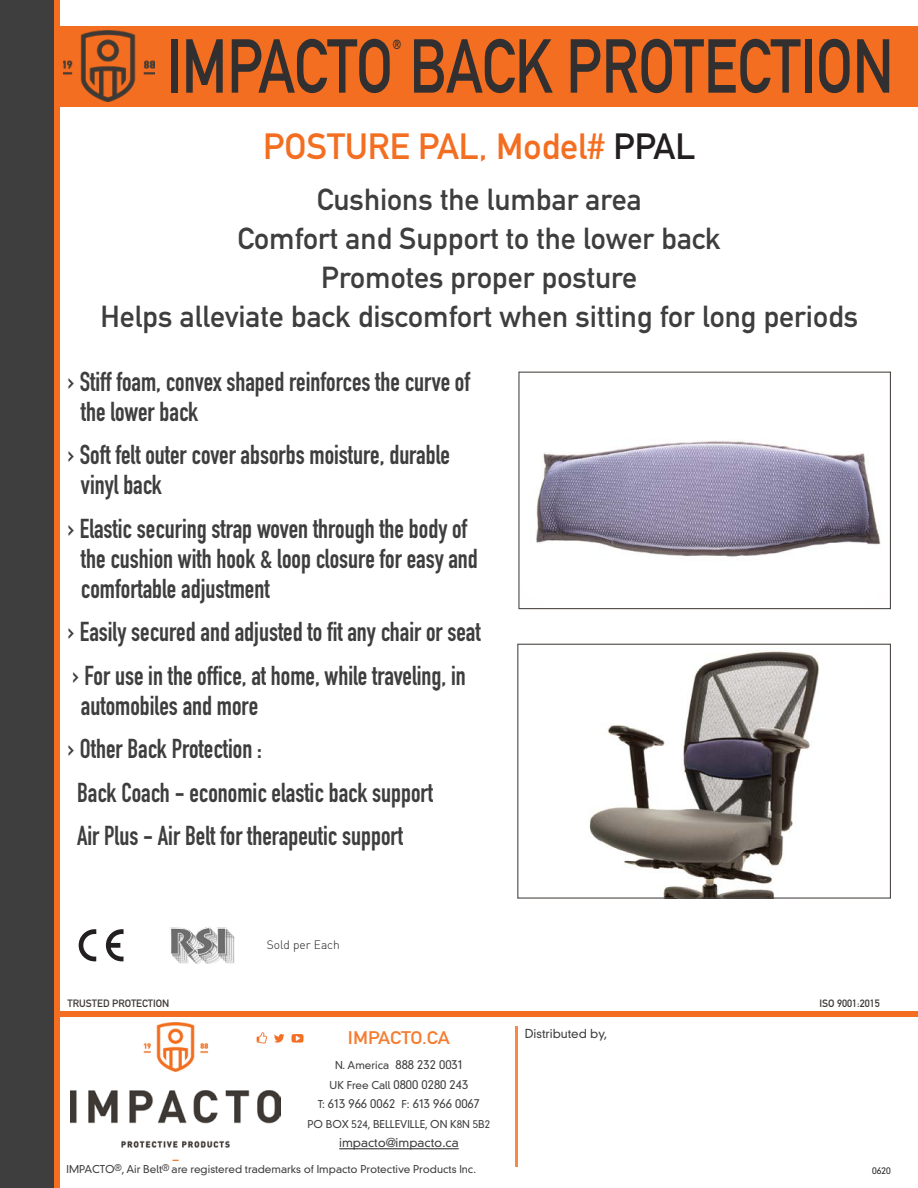
<style>
.page{position:relative;width:918px;height:1188px;background:#fff}
.page>*{position:absolute;margin:0;border:0;box-sizing:border-box;transform-origin:0 0}
.t1{font:75px "DIN Mittelschrift Std";color:#312f30;scale:.8 1}
.t2{font:36px "DIN Mittelschrift Std";color:#f36e21}
.t3{font:30px/39px "DIN Mittelschrift Std";color:#3e3e3f;text-align:center}
.t4{font:27px/30px "DIN Engschrift Std";color:#3e3e3f;scale:.95 1}
.t5{font:18px "DIN Mittelschrift Std";color:#f47d32;scale:1.1 1}
.t6{font:13.05px "DIN Mittelschrift Std";color:#312f30;scale:.8 1}
.t7{font:300 12px/19.5px "DIN Neuzeit Grotesk Std";color:#3e3e3f;text-align:center}
.t8{font:300 12px "DIN";color:#231f20}
.t9{font:300 10.5px "DIN Neuzeit Grotesk Std";color:#3e3e3f}
.t10{font:10.5px "DIN Mittelschrift Std";color:#3e3934}
.t11{font:300 9px "DIN Neuzeit Grotesk Std";color:#231f20}
.s1{color:#231f20}
.s2{font-family:"DIN Mittelschrift Std"}
.s3{font-size:10.5px}
.s4{font-size:9px}
</style>
<div class="page">
<div style="left:54px;top:26px;width:864px;height:81px;background:#f36e21"></div>
<div style="left:46px;top:1011px;width:872px;height:6px;background:#f36e21"></div>
<div style="left:0;top:0;width:54px;height:1188px;background:#3e3e3f"></div>
<div style="left:54px;top:0;width:5px;height:1188px;background:#f36e21"></div>
<hr style="left:515px;top:1027px;width:2px;height:140px;background:#f68945">
<img style="left:71px;top:1023px;width:210px;height:138px">
<hr style="left:339px;top:1148px;width:120px;height:1px;background:#231f20">
<img style="left:63px;top:31px;width:92px;height:70px">
<svg style="left:257px;top:1032px;width:47px;height:11px"></svg>
<img style="left:536px;top:441px;width:345px;height:116px">
<div style="left:518px;top:372px;width:373px;height:237px;border:1px solid #4f4a47"></div>
<svg style="left:79px;top:929px;width:45px;height:32px"></svg>
<div style="left:172px;top:929px;width:62px;height:35px;background:#231f20;opacity:.5"></div>
<img style="left:170px;top:927px;width:65px;height:36px">
<img style="left:589px;top:651px;width:230px;height:246px">
<div style="left:517px;top:644px;width:374px;height:255px;border:1px solid #4f4a47"></div>
<h1 class="t1" style="left:166px;top:22px;width:911px">IMPACTO BACK PROTECTION</h1>
<p class="t6" style="left:393px;top:37px;width:12px">®</p>
<h2 class="t2" style="left:263px;top:126px;width:434px">POSTURE PAL, Model# <span class="s1">PPAL</span></h2>
<p class="t3" style="left:100px;top:180px;width:759px">Cushions the lumbar area<br>Comfort and Support to the lower back<br>Promotes proper posture<br>Helps alleviate back discomfort when sitting for long periods</p>
<p class="t4" style="left:81px;top:367px;width:411px;text-indent:-13px"><span class="s2">›</span> Stiff foam, convex shaped reinforces the curve of the lower back</p>
<p class="t4" style="left:81px;top:440px;width:390px;text-indent:-13px"><span class="s2">›</span> Soft felt outer cover absorbs moisture, durable vinyl back</p>
<p class="t4" style="left:81px;top:514px;width:419px;text-indent:-13px"><span class="s2">›</span> Elastic securing strap woven through the body of the cushion with hook &amp; loop closure for easy and comfortable adjustment</p>
<p class="t4" style="left:68px;top:610px;width:436px;line-height:43.5px"><span class="s2">›</span> Easily secured and adjusted to fit any chair or seat <span class="s2">›</span> For use in the office, at home, while traveling, in</p>
<p class="t4" style="left:81px;top:691px;width:188px">automobiles and more</p>
<p class="t4" style="left:68px;top:734px;width:206px"><span class="s2">›</span> Other Back Protection :</p>
<p class="t4" style="left:77px;top:778px;width:376px">Back Coach - economic elastic back support</p>
<p class="t4" style="left:77px;top:821px;width:345px">Air Plus - Air Belt for therapeutic support</p>
<p class="t8" style="left:267px;top:938px;width:75px">Sold per Each</p>
<p class="t10" style="left:68px;top:997px;width:103px">TRUSTED PROTECTION</p>
<p class="t10" style="left:819px;top:997px;width:62px">ISO 9001:2015</p>
<p class="t5" style="left:348px;top:1027px;width:94px">IMPACTO.CA</p>
<p class="t7" style="left:318px;top:1055px;width:164px"><span class="s3">N. America</span> 888 232 0031<br><span class="s3">UK Free Call</span> 0800 0280 243<br><span class="s3">T:</span> 613 966 0062 <span class="s3">F:</span> 613 966 0067</p>
<p class="t9" style="left:308px;top:1118px;width:184px">PO BOX 524, BELLEVILLE, ON K8N 5B2</p>
<p class="t7" style="left:339px;top:1133px;width:121px">impacto@impacto.ca</p>
<p class="t9" style="left:67px;top:1163px;width:411px">IMPACTO<span class="s4">®</span>, Air Belt<span class="s4">®</span> are registered trademarks of Impacto Protective Products Inc.</p>
<p class="t7" style="left:525px;top:1024px;width:84px">Distributed by,</p>
<p class="t11" style="left:872px;top:1165px;width:20px">0620</p>
</div>
